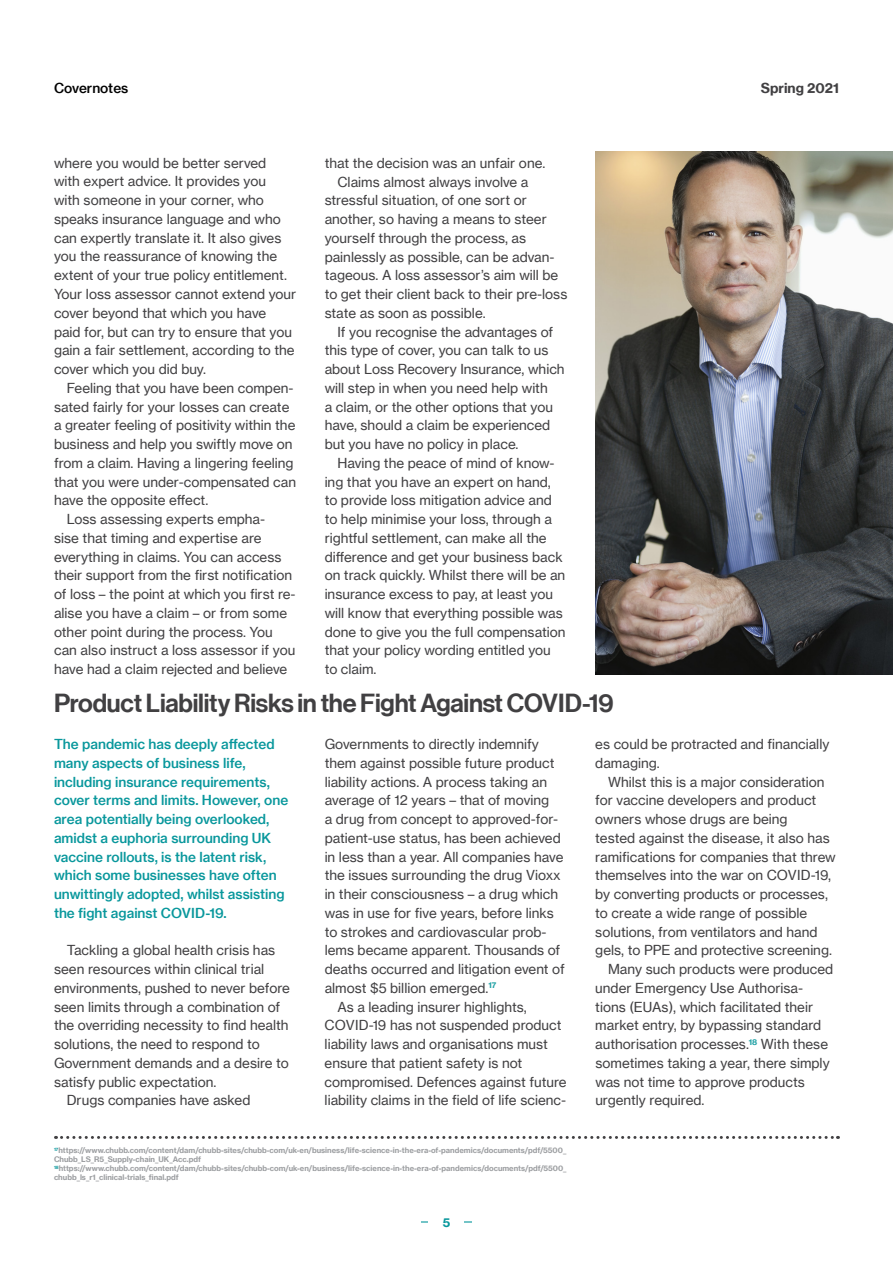
<style>
.page{position:relative;width:893px;height:1263px;background:#fff}
.page>*{position:absolute;margin:0;border:0;box-sizing:border-box;transform-origin:0 0}
.t1{font:25.5px "N Haas Grotesk DS Pro 65 Md";letter-spacing:-.01em;color:#414042}
.t2{font:13.5px/18.8px "N Haas Grotesk TX Pro 55 Rg";color:#414042}
.t3{font:13.5px/18.8px "N Haas Grotesk TX Pro 65 Md";color:#08979c}
.t4{font:13.5px "N Haas Grotesk TX Pro 65 Md";color:#000}
.t5{font:13.5px "N Haas Grotesk TX Pro 75 Bd";color:#414042}
.t6{font:12px "N Haas Grotesk TX Pro 75 Bd";color:#08979c}
.t7{font:7.5px/9px "N Haas Grotesk TX Pro 75 Bd";color:#9d9fa2}
</style>
<div class="page">
<hr style="left:421px;top:1221px;width:51px;height:1px;background:#08979c">
<div style="left:429px;top:1181px;width:35px;height:82px;background:#fff"></div>
<img style="left:595px;top:151px;width:298px;height:523px">
<svg style="left:56px;top:1136px;width:782px;height:3px"></svg>
<p class="t4" style="left:54px;top:79px;width:76px">Covernotes</p>
<p class="t5" style="left:761px;top:79px;width:80px">Spring 2021</p>
<p class="t2" style="left:54px;top:153px;width:244px">where you would be better served<br>with expert advice. It provides you<br>with someone in your corner, who speaks insurance language and who can expertly translate it. It also gives you the reassurance of knowing the extent of your true policy entitlement.<br>Your loss assessor cannot extend your cover beyond that which you have paid for, but can try to ensure that you gain a fair settlement, according to the cover which you did buy.</p>
<p class="t2" style="left:67px;top:378px;width:228px">Feeling that you have been compen-</p>
<p class="t2" style="left:54px;top:397px;width:237px">sated fairly for your losses can create</p>
<p class="t2" style="left:54px;top:416px;width:243px">a greater feeling of positivity within the</p>
<p class="t2" style="left:54px;top:435px;width:240px">business and help you swiftly move on</p>
<p class="t2" style="left:54px;top:453px;width:241px">from a claim. Having a lingering feeling</p>
<p class="t2" style="left:54px;top:472px;width:244px">that you were under-compensated can</p>
<p class="t2" style="left:54px;top:491px;width:156px">have the opposite effect.</p>
<p class="t2" style="left:67px;top:510px;width:200px">Loss assessing experts empha-</p>
<p class="t2" style="left:54px;top:528px;width:209px">sise that timing and expertise are</p>
<p class="t2" style="left:54px;top:547px;width:229px">everything in claims. You can access</p>
<p class="t2" style="left:54px;top:566px;width:240px">their support from the first notification</p>
<p class="t2" style="left:54px;top:585px;width:243px">of loss – the point at which you first re-</p>
<p class="t2" style="left:54px;top:603px;width:235px">alise you have a claim – or from some</p>
<p class="t2" style="left:54px;top:622px;width:220px">other point during the process. You</p>
<p class="t2" style="left:54px;top:641px;width:243px">can also instruct a loss assessor if you</p>
<p class="t2" style="left:54px;top:660px;width:235px">have had a claim rejected and believe</p>
<p class="t2" style="left:325px;top:153px;width:222px">that the decision was an unfair one.</p>
<p class="t2" style="left:337px;top:172px;width:193px">Claims almost always involve a</p>
<p class="t2" style="left:325px;top:191px;width:204px">stressful situation, of one sort or</p>
<p class="t2" style="left:325px;top:210px;width:224px">another, so having a means to steer</p>
<p class="t2" style="left:325px;top:228px;width:203px">yourself through the process, as</p>
<p class="t2" style="left:325px;top:247px;width:231px">painlessly as possible, can be advan-</p>
<p class="t2" style="left:325px;top:266px;width:235px">tageous. A loss assessor’s aim will be</p>
<p class="t2" style="left:325px;top:285px;width:244px">to get their client back to their pre-loss</p>
<p class="t2" style="left:325px;top:303px;width:162px">state as soon as possible.</p>
<p class="t2" style="left:337px;top:322px;width:217px">If you recognise the advantages of</p>
<p class="t2" style="left:325px;top:341px;width:225px">this type of cover, you can talk to us</p>
<p class="t2" style="left:325px;top:360px;width:241px">about Loss Recovery Insurance, which</p>
<p class="t2" style="left:325px;top:378px;width:225px">will step in when you need help with</p>
<p class="t2" style="left:325px;top:397px;width:230px">a claim, or the other options that you</p>
<p class="t2" style="left:325px;top:416px;width:227px">have, should a claim be experienced</p>
<p class="t2" style="left:325px;top:435px;width:195px">but you have no policy in place.</p>
<p class="t2" style="left:337px;top:453px;width:219px">Having the peace of mind of know-</p>
<p class="t2" style="left:325px;top:472px;width:228px">ing that you have an expert on hand,</p>
<p class="t2" style="left:325px;top:491px;width:229px">to provide loss mitigation advice and</p>
<p class="t2" style="left:325px;top:510px;width:229px">to help minimise your loss, through a</p>
<p class="t2" style="left:325px;top:528px;width:223px">rightful settlement, can make all the</p>
<p class="t2" style="left:325px;top:547px;width:240px">difference and get your business back</p>
<p class="t2" style="left:325px;top:566px;width:242px">on track quickly. Whilst there will be an</p>
<p class="t2" style="left:325px;top:585px;width:230px">insurance excess to pay, at least you</p>
<p class="t2" style="left:325px;top:603px;width:240px">will know that everything possible was</p>
<p class="t2" style="left:325px;top:622px;width:242px">done to give you the full compensation</p>
<p class="t2" style="left:325px;top:641px;width:228px">that your policy wording entitled you</p>
<p class="t2" style="left:325px;top:660px;width:53px">to claim.</p>
<h1 class="t1" style="left:54px;top:689px;width:561px">Product Liability Risks in the Fight Against COVID-19</h1>
<p class="t2" style="left:325px;top:735px;width:216px">Governments to directly indemnify</p>
<p class="t2" style="left:325px;top:753px;width:231px">them against possible future product</p>
<p class="t2" style="left:325px;top:772px;width:224px">liability actions. A process taking an</p>
<p class="t2" style="left:325px;top:791px;width:226px">average of 12 years – that of moving</p>
<p class="t2" style="left:325px;top:810px;width:235px">a drug from concept to approved-for-</p>
<p class="t2" style="left:325px;top:828px;width:238px">patient-use status, has been achieved</p>
<p class="t2" style="left:325px;top:847px;width:240px">in less than a year. All companies have</p>
<p class="t2" style="left:325px;top:866px;width:238px">the issues surrounding the drug Vioxx</p>
<p class="t2" style="left:325px;top:885px;width:235px">in their consciousness – a drug which</p>
<p class="t2" style="left:325px;top:903px;width:231px">was in use for five years, before links</p>
<p class="t2" style="left:325px;top:922px;width:223px">to strokes and cardiovascular prob-</p>
<p class="t2" style="left:325px;top:941px;width:237px">lems became apparent. Thousands of</p>
<p class="t2" style="left:325px;top:960px;width:242px">deaths occurred and litigation event of</p>
<p class="t2" style="left:325px;top:978px;width:173px">almost $5 billion emerged.<sup>17</sup></p>
<p class="t2" style="left:337px;top:997px;width:191px">As a leading insurer highlights,</p>
<p class="t2" style="left:325px;top:1016px;width:238px">COVID-19 has not suspended product</p>
<p class="t2" style="left:325px;top:1035px;width:225px">liability laws and organisations must</p>
<p class="t2" style="left:325px;top:1053px;width:199px">ensure that patient safety is not</p>
<p class="t2" style="left:325px;top:1072px;width:244px">compromised. Defences against future</p>
<p class="t2" style="left:325px;top:1091px;width:243px">liability claims in the field of life scienc-</p>
<p class="t2" style="left:595px;top:735px;width:236px">es could be protracted and financially damaging.</p>
<p class="t2" style="left:608px;top:772px;width:218px">Whilst this is a major consideration</p>
<p class="t2" style="left:595px;top:791px;width:222px">for vaccine developers and product</p>
<p class="t2" style="left:595px;top:810px;width:194px">owners whose drugs are being</p>
<p class="t2" style="left:595px;top:828px;width:236px">tested against the disease, it also has</p>
<p class="t2" style="left:595px;top:847px;width:242px">ramifications for companies that threw</p>
<p class="t2" style="left:595px;top:866px;width:237px">themselves into the war on COVID-19,</p>
<p class="t2" style="left:595px;top:885px;width:234px">by converting products or processes,</p>
<p class="t2" style="left:595px;top:903px;width:213px">to create a wide range of possible</p>
<p class="t2" style="left:595px;top:922px;width:224px">solutions, from ventilators and hand</p>
<p class="t2" style="left:595px;top:941px;width:238px">gels, to PPE and protective screening.</p>
<p class="t2" style="left:608px;top:960px;width:227px">Many such products were produced</p>
<p class="t2" style="left:595px;top:978px;width:209px">under Emergency Use Authorisa-</p>
<p class="t2" style="left:595px;top:997px;width:219px">tions (EUAs), which facilitated their</p>
<p class="t2" style="left:595px;top:1016px;width:227px">market entry, by bypassing standard</p>
<p class="t2" style="left:595px;top:1035px;width:234px">authorisation processes.<sup>18</sup> With these</p>
<p class="t2" style="left:595px;top:1053px;width:236px">sometimes taking a year, there simply</p>
<p class="t2" style="left:595px;top:1072px;width:211px">was not time to approve products</p>
<p class="t2" style="left:595px;top:1091px;width:111px">urgently required.</p>
<p class="t3" style="left:54px;top:735px;width:236px">The pandemic has deeply affected many aspects of business life, including insurance requirements, cover terms and limits. However, one area potentially being overlooked, amidst a euphoria surrounding UK vaccine rollouts, is the latent risk, which some businesses have often unwittingly adopted, whilst assisting the fight against COVID-19.</p>
<p class="t2" style="left:67px;top:941px;width:210px">Tackling a global health crisis has</p>
<p class="t2" style="left:54px;top:960px;width:212px">seen resources within clinical trial</p>
<p class="t2" style="left:54px;top:978px;width:238px">environments, pushed to never before</p>
<p class="t2" style="left:54px;top:997px;width:228px">seen limits through a combination of</p>
<p class="t2" style="left:54px;top:1016px;width:236px">the overriding necessity to find health</p>
<p class="t2" style="left:54px;top:1035px;width:207px">solutions, the need to respond to</p>
<p class="t2" style="left:54px;top:1053px;width:236px">Government demands and a desire to</p>
<p class="t2" style="left:54px;top:1072px;width:164px">satisfy public expectation.</p>
<p class="t2" style="left:67px;top:1091px;width:185px">Drugs companies have asked</p>
<p class="t7" style="left:54px;top:1146px;width:514px"><sup>17</sup>https://www.chubb.com/content/dam/chubb-sites/chubb-com/uk-en/business/life-science-in-the-era-of-pandemics/documents/pdf/5500_ Chubb_LS_R5_Supply-chain_UK_Acc.pdf <sup>18</sup>https://www.chubb.com/content/dam/chubb-sites/chubb-com/uk-en/business/life-science-in-the-era-of-pandemics/documents/pdf/5500_ chubb_ls_r1_clinical-trials_final.pdf</p>
<p class="t6" style="left:443px;top:1215px;width:9px">5</p>
</div>
